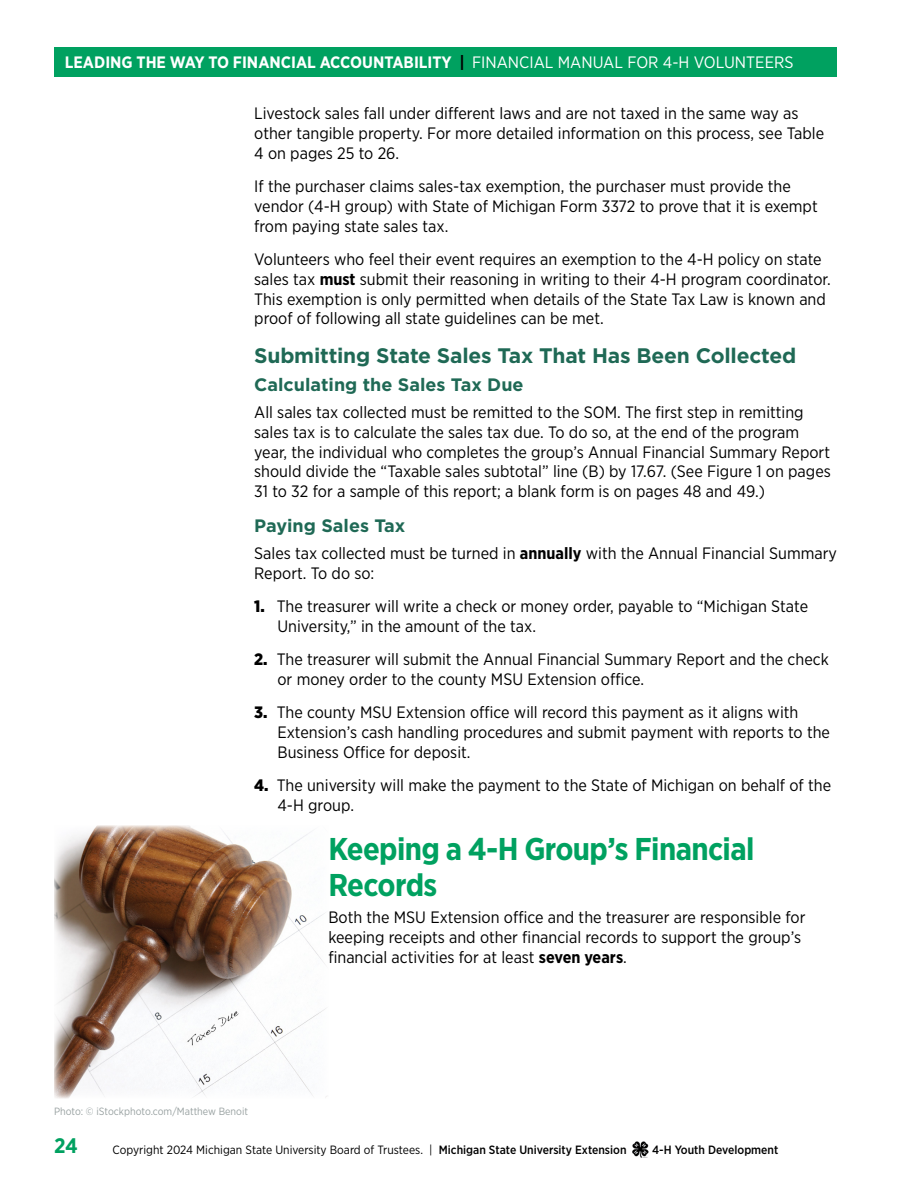
<style>
.page{position:relative;width:918px;height:1188px;background:#fff}
.page>*{position:absolute;margin:0;border:0;box-sizing:border-box;transform-origin:0 0}
.t1{font:700 31.5px/36px "Gotham Narrow";letter-spacing:-.02em;color:#00a160}
.t2{font:700 21px "Gotham";letter-spacing:-.01em;color:#1f6955}
.t3{font:700 21px "Gotham Narrow";color:#00a160}
.t4{font:700 18px "Gotham";color:#1f6955}
.Body{font:16.5px/19.8px "Gotham Narrow";color:#000}
.t5{font:700 16.5px "Gotham Narrow";color:#fff}
.t6{font:12px "Gotham Narrow";color:#000}
.t7{font:500 12px "Gotham Narrow";color:#000}
.t8{font:10.5px "Gotham Narrow";color:#99a2a2}
.s1{color:#000}
.s2{font-weight:400}
.s3{font-weight:700}
.s4{font-weight:900}
.s5{font-weight:500}
</style>
<div class="page">
<img style="left:633px;top:1141px;width:16px;height:16px">
<div style="left:54px;top:47px;width:783px;height:30px;background:#00a160"></div>
<img style="left:54px;top:825px;width:273px;height:273px">
<p class="t5" style="left:65px;top:52px;width:730px">LEADING THE WAY TO FINANCIAL ACCOUNTABILITY <span class="s1">|</span> <span class="s2">FINANCIAL MANUAL FOR 4-H VOLUNTEERS</span></p>
<p class="Body" style="left:254px;top:103px;width:571px">Livestock sales fall under different laws and are not taxed in the same way as other tangible property. For more detailed information on this process, see Table<br>4 on pages 25 to 26.</p>
<p class="Body" style="left:254px;top:176px;width:565px">If the purchaser claims sales-tax exemption, the purchaser must provide the vendor (4-H group) with State of Michigan Form 3372 to prove that it is exempt from paying state sales tax.</p>
<p class="Body" style="left:254px;top:249px;width:578px">Volunteers who feel their event requires an exemption to the 4-H policy on state sales tax <span class="s3">must</span> submit their reasoning in writing to their 4-H program coordinator.<br>This exemption is only permitted when details of the State Tax Law is known and proof of following all state guidelines can be met.</p>
<h4 class="t2" style="left:254px;top:342px;width:543px">Submitting State Sales Tax That Has Been Collected</h4>
<h5 class="t4" style="left:254px;top:373px;width:271px">Calculating the Sales Tax Due</h5>
<p class="Body" style="left:254px;top:402px;width:578px">All sales tax collected must be remitted to the SOM. The first step in remitting sales tax is to calculate the sales tax due. To do so, at the end of the program year, the individual who completes the group’s Annual Financial Summary Report should divide the “Taxable sales subtotal” line (B) by 17.67. (See Figure 1 on pages 31 to 32 for a sample of this report; a blank form is on pages 48 and 49.)</p>
<h5 class="t4" style="left:254px;top:514px;width:153px">Paying Sales Tax</h5>
<p class="Body" style="left:254px;top:543px;width:584px">Sales tax collected must be turned in <span class="s3">annually</span> with the Annual Financial Summary<br>Report. To do so:</p>
<p class="Body" style="left:277px;top:596px;width:532px;text-indent:-23px"><span class="s4">1.</span> The treasurer will write a check or money order, payable to “Michigan State<br>University,” in the amount of the tax.</p>
<p class="Body" style="left:277px;top:649px;width:553px;text-indent:-23px"><span class="s4">2.</span> The treasurer will submit the Annual Financial Summary Report and the check or money order to the county MSU Extension office.</p>
<p class="Body" style="left:277px;top:702px;width:554px;text-indent:-23px"><span class="s4">3.</span> The county MSU Extension office will record this payment as it aligns with<br>Extension’s cash handling procedures and submit payment with reports to the<br>Business Office for deposit.</p>
<p class="Body" style="left:277px;top:775px;width:555px;text-indent:-23px"><span class="s4">4.</span> The university will make the payment to the State of Michigan on behalf of the<br>4-H group.</p>
<h2 class="t1" style="left:328px;top:831px;width:428px">Keeping a 4-H Group’s Financial<br>Records</h2>
<p class="Body" style="left:328px;top:907px;width:479px">Both the MSU Extension office and the treasurer are responsible for keeping receipts and other financial records to support the group’s financial activities for at least <span class="s3">seven years</span>.</p>
<p class="t8" style="left:54px;top:1105px;width:196px">Photo: © iStockphoto.com/Matthew Benoit</p>
<p class="t3" style="left:54px;top:1132px;width:25px">24</p>
<p class="t6" style="left:113px;top:1143px;width:515px">Copyright 2024 Michigan State University Board of Trustees. | <span class="s5">Michigan State University Extension</span></p>
<p class="t7" style="left:652px;top:1143px;width:128px">4-H Youth Development</p>
</div>
